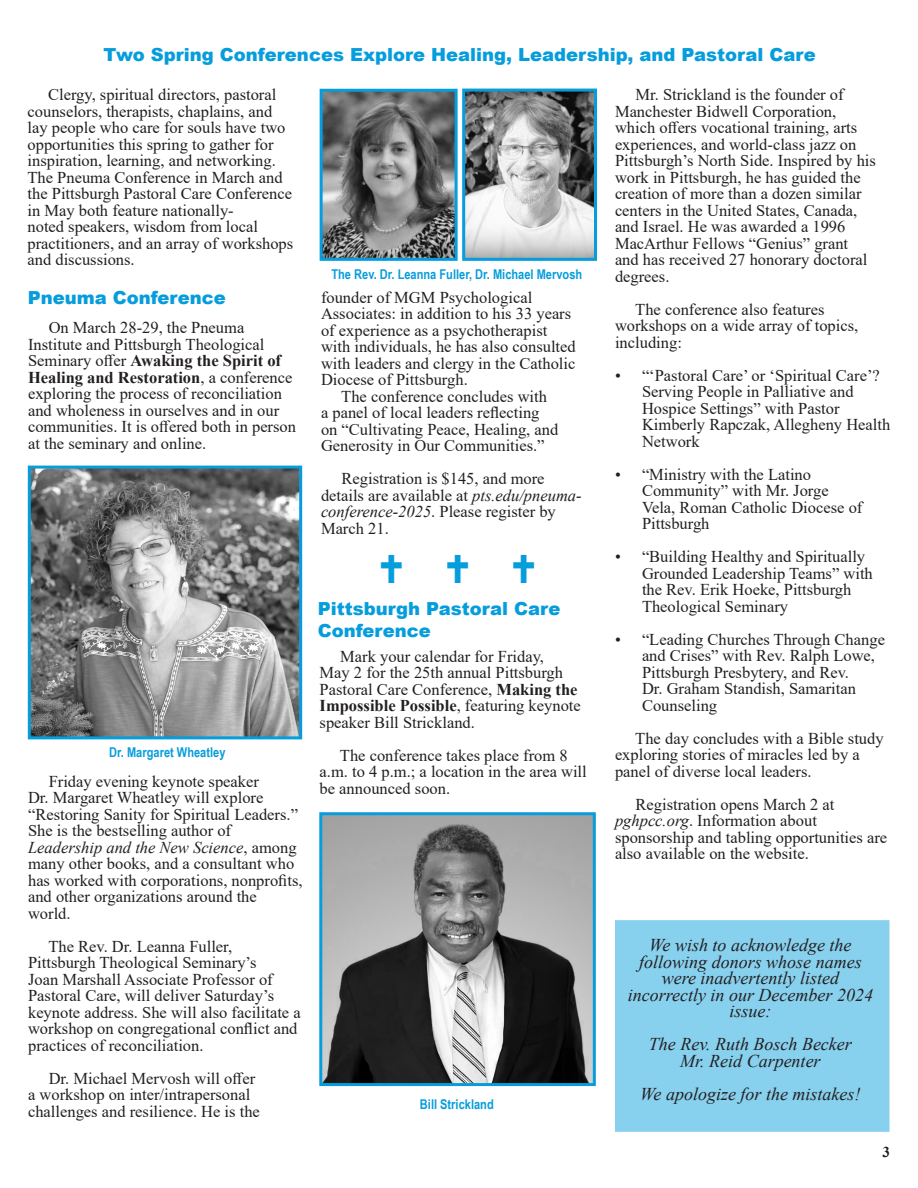
<style>
.page{position:relative;width:918px;height:1188px;background:#fff}
.page>*{position:absolute;margin:0;border:0;box-sizing:border-box;transform-origin:0 0}
.t1{font:italic 18px/16.5px "Times New Roman";color:#231f20;text-align:center}
.No_Spacing{font:900 18px/21.6px "Arial";color:#069ddc}
.t2{font:16.5px/16.5px "Times New Roman";color:#231f20}
.t3{font:700 15px "Times New Roman";color:#231f20}
.t4{font:700 13.5px "Arial Narrow";color:#069ddc}
.s1{font-style:italic}
.s2{font-weight:700}
</style>
<div class="page">
<img style="left:323px;top:816px;width:269px;height:266px">
<div style="left:319px;top:812px;width:277px;height:274px;border:3px solid #069ddc"></div>
<img style="left:32px;top:470px;width:266px;height:265px">
<div style="left:28px;top:466px;width:274px;height:273px;border:3px solid #069ddc"></div>
<img style="left:324px;top:93px;width:130px;height:164px">
<div style="left:320px;top:89px;width:138px;height:172px;border:3px solid #069ddc"></div>
<img style="left:466px;top:93px;width:127px;height:164px">
<div style="left:462px;top:89px;width:135px;height:172px;border:3px solid #069ddc"></div>
<div style="left:615px;top:920px;width:275px;height:212px;background:#87d0ee"></div>
<p class="No_Spacing" style="left:103px;top:43px;width:714px">Two Spring Conferences Explore Healing, Leadership, and Pastoral Care</p>
<p class="t2" style="left:28px;top:86px;width:267px;text-indent:21px">Clergy, spiritual directors, pastoral counselors, therapists, chaplains, and lay people who care for souls have two opportunities this spring to gather for inspiration, learning, and networking.<br>The Pneuma Conference in March and the Pittsburgh Pastoral Care Conference in May both feature nationally-<br>noted speakers, wisdom from local practitioners, and an array of workshops and discussions.</p>
<p class="t2" style="left:615px;top:86px;width:262px;text-indent:21px">Mr. Strickland is the founder of Manchester Bidwell Corporation, which offers vocational training, arts experiences, and world-class jazz on Pittsburgh’s North Side. Inspired by his work in Pittsburgh, he has guided the creation of more than a dozen similar centers in the United States, Canada, and Israel. He was awarded a 1996<br>MacArthur Fellows “Genius” grant and has received 27 honorary doctoral degrees.</p>
<p class="t2" style="left:615px;top:300px;width:245px;text-indent:20px">The conference also features workshops on a wide array of topics, including:</p>
<p class="t2" style="left:642px;top:366px;width:250px;text-indent:-27px">• “‘Pastoral Care’ or ‘Spiritual Care’?<br>Serving People in Palliative and<br>Hospice Settings” with Pastor<br>Kimberly Rapczak, Allegheny Health<br>Network</p>
<p class="t2" style="left:642px;top:465px;width:222px;text-indent:-27px">• “Ministry with the Latino<br>Community” with Mr. Jorge<br>Vela, Roman Catholic Diocese of<br>Pittsburgh</p>
<p class="t2" style="left:642px;top:548px;width:232px;text-indent:-27px">• “Building Healthy and Spiritually<br>Grounded Leadership Teams” with the Rev. Erik Hoeke, Pittsburgh<br>Theological Seminary</p>
<p class="t2" style="left:642px;top:630px;width:245px;text-indent:-27px">• “Leading Churches Through Change and Crises” with Rev. Ralph Lowe,<br>Pittsburgh Presbytery, and Rev.<br>Dr. Graham Standish, Samaritan<br>Counseling</p>
<p class="t2" style="left:615px;top:729px;width:270px;text-indent:20px">The day concludes with a Bible study exploring stories of miracles led by a panel of diverse local leaders.</p>
<p class="t2" style="left:636px;top:795px;width:200px">Registration opens March 2 at</p>
<p class="t2" style="left:615px;top:812px;width:274px"><span class="s1">pghpcc.org</span>. Information about sponsorship and tabling opportunities are also available on the website.</p>
<p class="t4" style="left:331px;top:264px;width:252px">The Rev. Dr. Leanna Fuller, Dr. Michael Mervosh</p>
<p class="No_Spacing" style="left:28px;top:287px;width:200px">Pneuma Conference</p>
<p class="t2" style="left:321px;top:289px;width:256px">founder of MGM Psychological Associates: in addition to his 33 years of experience as a psychotherapist with individuals, he has also consulted with leaders and clergy in the Catholic Diocese of Pittsburgh.</p>
<p class="t2" style="left:321px;top:388px;width:239px;text-indent:20px">The conference concludes with a panel of local leaders reflecting on “Cultivating Peace, Healing, and Generosity in Our Communities.”</p>
<p class="t2" style="left:321px;top:470px;width:262px;text-indent:21px">Registration is $145, and more details are available at <span class="s1">pts.edu/pneuma&shy;conference-2025</span>. Please register by<br>March 21.</p>
<p class="t2" style="left:28px;top:319px;width:269px;text-indent:21px">On March 28-29, the Pneuma Institute and Pittsburgh Theological Seminary offer <span class="s2">Awaking the Spirit of Healing and Restoration</span>, a conference exploring the process of reconciliation and wholeness in ourselves and in our communities. It is offered both in person at the seminary and online.</p>
<p class="No_Spacing" style="left:318px;top:598px;width:244px">Pittsburgh Pastoral Care<br>Conference</p>
<p class="t2" style="left:320px;top:648px;width:263px;text-indent:21px">Mark your calendar for Friday,<br>May 2 for the 25th annual Pittsburgh Pastoral Care Conference, <span class="s2">Making the Impossible Possible</span>, featuring keynote speaker Bill Strickland.</p>
<p class="t2" style="left:320px;top:747px;width:269px;text-indent:20px">The conference takes place from 8 a.m. to 4 p.m.; a location in the area will be announced soon.</p>
<p class="t4" style="left:109px;top:742px;width:118px">Dr. Margaret Wheatley</p>
<p class="t2" style="left:28px;top:773px;width:276px;text-indent:21px">Friday evening keynote speaker<br>Dr. Margaret Wheatley will explore “Restoring Sanity for Spiritual Leaders.” She is the bestselling author of <span class="s1">Leadership and the New Science</span>, among many other books, and a consultant who has worked with corporations, nonprofits, and other organizations around the world.</p>
<p class="t2" style="left:28px;top:938px;width:274px;text-indent:20px">The Rev. Dr. Leanna Fuller, Pittsburgh Theological Seminary’s<br>Joan Marshall Associate Professor of Pastoral Care, will deliver Saturday’s keynote address. She will also facilitate a workshop on congregational conflict and practices of reconciliation.</p>
<p class="t2" style="left:28px;top:1070px;width:233px;text-indent:21px">Dr. Michael Mervosh will offer a workshop on inter/intrapersonal challenges and resilience. He is the</p>
<p class="t1" style="left:628px;top:936px;width:247px">We wish to acknowledge the following donors whose names were inadvertently listed incorrectly in our December 2024 issue:</p>
<p class="t1" style="left:649px;top:1035px;width:205px">The Rev. Ruth Bosch Becker</p>
<p class="t1" style="left:680px;top:1052px;width:142px">Mr. Reid Carpenter</p>
<p class="t1" style="left:640px;top:1085px;width:222px">We apologize for the mistakes!</p>
<p class="t4" style="left:420px;top:1094px;width:75px">Bill Strickland</p>
<p class="t3" style="left:882px;top:1141px;width:9px">3</p>
</div>
